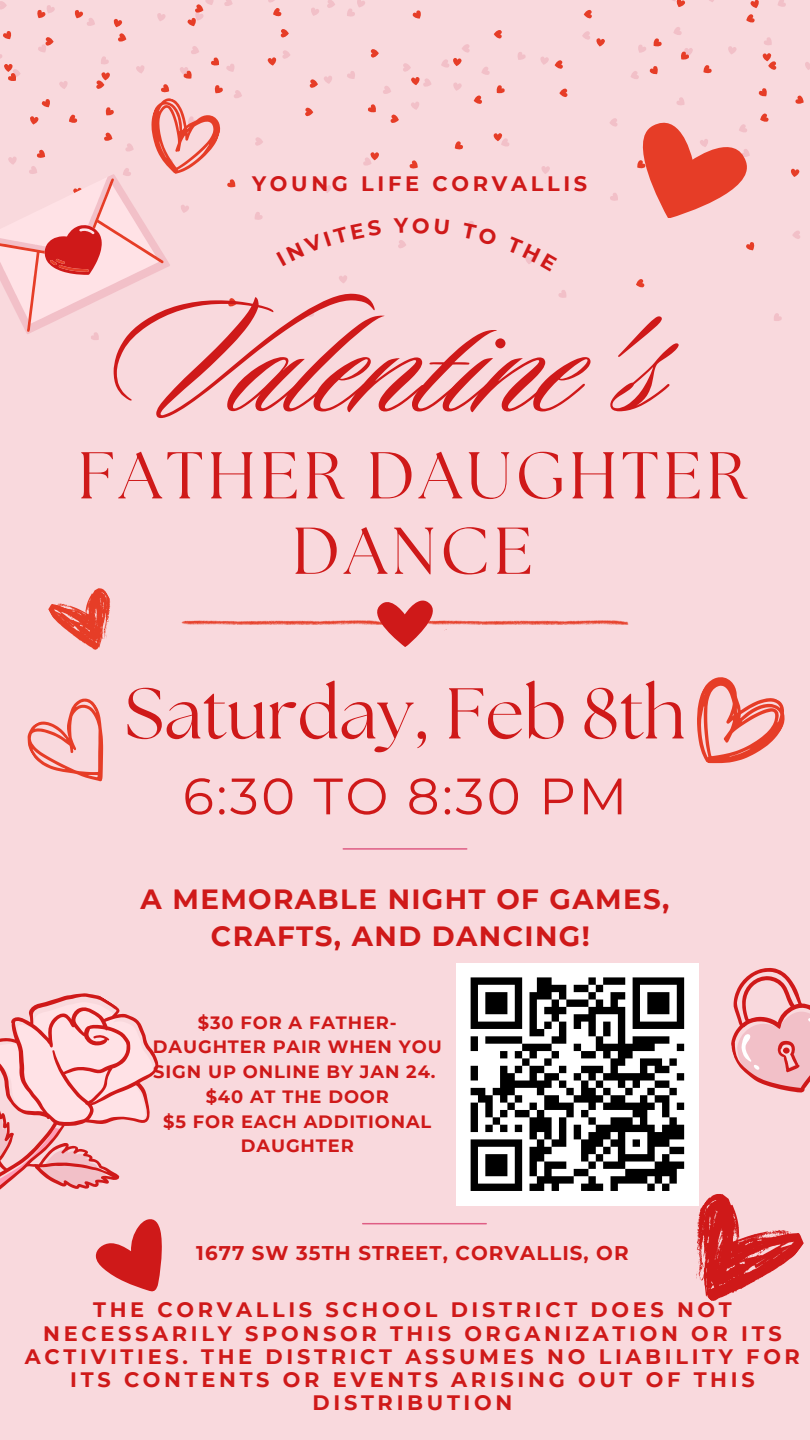
<style>
.page{position:relative;width:810px;height:1440px;background:#f9d9dd}
.page>*{position:absolute;margin:0;border:0;box-sizing:border-box;transform-origin:0 0}
.t1{font:178.3px "Sloop Script Pro";color:#cf1919}
.t2{font:71.7px "The Seasons";color:#cf1919}
.t3{font:66px/75.4px "The Seasons";letter-spacing:.07em;color:#cf1919;text-align:center}
.t4{font:51.1px "Montserrat";letter-spacing:.05em;color:#cf1919}
.t5{font:700 27.8px/37px "Montserrat";letter-spacing:.05em;color:#cf1919;text-align:center}
.t6{font:700 20.9px/23.2px "Montserrat";letter-spacing:.175em;color:#cf1919;text-align:center}
.t7{font:700 19.8px "Montserrat";letter-spacing:.05em;color:#cf1919}
.t8{font:700 17.8px/24.8px "Montserrat";letter-spacing:.05em;color:#cf1919;text-align:center}
</style>
<div class="page">
<hr style="left:343px;top:848px;width:124px;height:2px;background:#df5d84">
<svg style="left:0;top:0;width:431px;height:340px"></svg>
<svg style="left:441px;top:0;width:369px;height:321px"></svg>
<svg style="left:625px;top:106px;width:121px;height:112px"></svg>
<svg style="left:48px;top:588px;width:63px;height:62px"></svg>
<svg style="left:697px;top:677px;width:88px;height:87px"></svg>
<svg style="left:27px;top:698px;width:77px;height:84px"></svg>
<svg style="left:0;top:94px;width:225px;height:242px"></svg>
<svg style="left:121px;top:1280px;width:38px;height:12px"></svg>
<svg style="left:0;top:993px;width:162px;height:287px"></svg>
<svg style="left:181px;top:621px;width:181px;height:4px"></svg>
<svg style="left:447px;top:621px;width:182px;height:4px"></svg>
<svg style="left:362px;top:600px;width:85px;height:47px"></svg>
<hr style="left:363px;top:1223px;width:123px;height:1px;background:#df5d84">
<div style="left:456px;top:963px;width:243px;height:243px;background:#fff"></div>
<svg style="left:471px;top:968px;width:339px;height:333px"></svg>
<svg style="left:470px;top:974px;width:222px;height:221px"></svg>
<svg style="left:276px;top:219px;width:106px;height:47px"></svg>
<svg style="left:394px;top:217px;width:55px;height:18px"></svg>
<svg style="left:462px;top:223px;width:36px;height:22px"></svg>
<svg style="left:506px;top:236px;width:52px;height:35px"></svg>
<p class="t6" style="left:252px;top:172px;width:337px">YOUNG LIFE CORVALLIS</p>
<p class="t1" style="left:107px;top:267px;width:558px">Valentine's</p>
<p class="t3" style="left:78px;top:442px;width:671px">FATHER DAUGHTER<br>DANCE</p>
<p class="t2" style="left:125px;top:681px;width:562px">Saturday, Feb 8th</p>
<p class="t4" style="left:183px;top:765px;width:446px">6:30 TO 8:30 PM</p>
<p class="t5" style="left:141px;top:881px;width:530px">A MEMORABLE NIGHT OF GAMES,<br>CRAFTS, AND DANCING!</p>
<h6 class="t8" style="left:153px;top:1010px;width:290px">$30 FOR A FATHER-<br>DAUGHTER PAIR WHEN YOU<br>SIGN UP ONLINE BY JAN 24.</h6>
<p class="t8" style="left:206px;top:1084px;width:185px">$40 AT THE DOOR</p>
<p class="t8" style="left:163px;top:1109px;width:270px">$5 FOR EACH ADDITIONAL<br>DAUGHTER</p>
<h6 class="t7" style="left:196px;top:1241px;width:434px">1677 SW 35TH STREET, CORVALLIS, OR</h6>
<h6 class="t6" style="left:25px;top:1298px;width:777px">THE CORVALLIS SCHOOL DISTRICT DOES NOT NECESSARILY SPONSOR THIS ORGANIZATION OR ITS ACTIVITIES. THE DISTRICT ASSUMES NO LIABILITY FOR ITS CONTENTS OR EVENTS ARISING OUT OF THIS DISTRIBUTION</h6>
</div>
